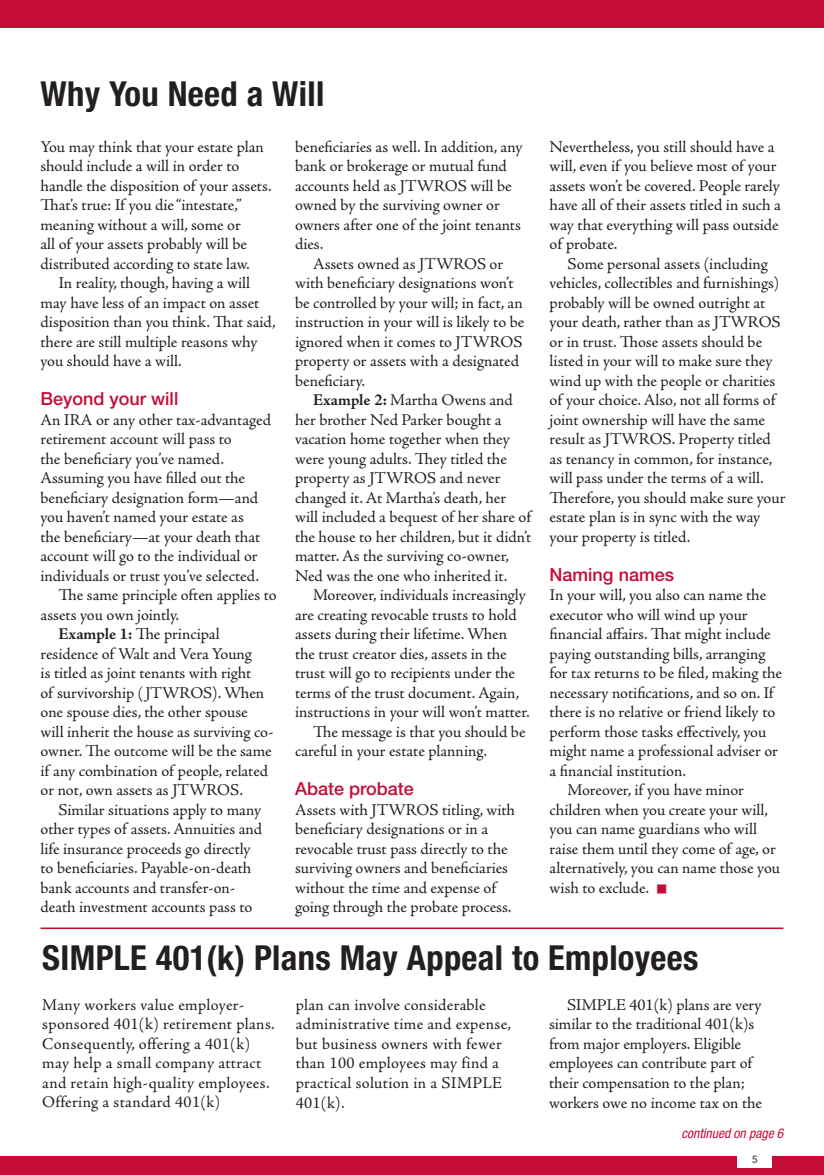
<style>
.page{position:relative;width:824px;height:1175px;background:#fff}
.page>*{position:absolute;margin:0;border:0;box-sizing:border-box;transform-origin:0 0}
.t1{font:700 condensed 34.5px "Helvetica Neue";letter-spacing:.01em;color:#231f20}
.t2{font:500 18px "Helvetica Neue";color:#c40c37}
.t3{font:16.5px/19.5px "Adobe Jenson Pro";letter-spacing:-.005em;color:#231f20}
.t4{font:16.5px/19.5px "Adobe Jenson Pro";letter-spacing:.02em;color:#231f20}
.t5{font:italic condensed 13.5px "Helvetica Neue";color:#c40c37}
.t6{font:800 10.5px "Avenir";color:#636366}
.s1{font-weight:700}
</style>
<div class="page">
<div style="left:0;top:0;width:824px;height:27px;background:#c40c37"></div>
<div style="left:0;top:1156px;width:824px;height:18px;background:#c40c37"></div>
<div style="left:737px;top:1149px;width:35px;height:19px;background:#fff"></div>
<hr style="left:40px;top:927px;width:743px;height:2px;background:#b50e1a">
<h1 class="t1" style="left:40px;top:73px;width:285px">Why You Need a Will</h1>
<p class="t3" style="left:40px;top:137px;width:232px">You may think that your estate plan should include a will in order to handle the disposition of your assets.<br>That’s true: If you die “intestate,” meaning without a will, some or<br>all of your assets probably will be distributed according to state law.</p>
<p class="t3" style="left:40px;top:273px;width:237px;text-indent:18px">In reality, though, having a will may have less of an impact on asset disposition than you think. That said, there are still multiple reasons why you should have a will.</p>
<p class="t2" style="left:40px;top:388px;width:139px">Beyond your will</p>
<p class="t3" style="left:40px;top:410px;width:232px">An IRA or any other tax-advantaged</p>
<p class="t3" style="left:40px;top:429px;width:193px">retirement account will pass to</p>
<p class="t3" style="left:40px;top:449px;width:185px">the beneficiary you’ve named.</p>
<p class="t3" style="left:40px;top:468px;width:206px">Assuming you have filled out the</p>
<p class="t3" style="left:40px;top:488px;width:219px">beneficiary designation form—and</p>
<p class="t3" style="left:40px;top:507px;width:205px">you haven’t named your estate as</p>
<p class="t3" style="left:40px;top:527px;width:221px">the beneficiary—at your death that</p>
<p class="t3" style="left:40px;top:546px;width:218px">account will go to the individual or</p>
<p class="t3" style="left:40px;top:566px;width:220px">individuals or trust you’ve selected.</p>
<p class="t3" style="left:59px;top:585px;width:219px">The same principle often applies to</p>
<p class="t3" style="left:40px;top:605px;width:140px">assets you own jointly.</p>
<p class="t3" style="left:59px;top:624px;width:163px"><span class="s1">Example 1:</span> The principal</p>
<p class="t3" style="left:40px;top:644px;width:213px">residence of Walt and Vera Young</p>
<p class="t3" style="left:40px;top:663px;width:212px">is titled as joint tenants with right</p>
<p class="t3" style="left:40px;top:683px;width:225px">of survivorship ( JTWROS). When</p>
<p class="t3" style="left:40px;top:702px;width:209px">one spouse dies, the other spouse</p>
<p class="t3" style="left:40px;top:722px;width:235px">will inherit the house as surviving co-</p>
<p class="t3" style="left:40px;top:741px;width:233px">owner. The outcome will be the same</p>
<p class="t3" style="left:40px;top:761px;width:229px">if any combination of people, related</p>
<p class="t3" style="left:40px;top:780px;width:204px">or not, own assets as JTWROS.</p>
<p class="t3" style="left:59px;top:800px;width:204px">Similar situations apply to many</p>
<p class="t3" style="left:40px;top:819px;width:223px">other types of assets. Annuities and</p>
<p class="t3" style="left:40px;top:839px;width:212px">life insurance proceeds go directly</p>
<p class="t3" style="left:40px;top:858px;width:212px">to beneficiaries. Payable-on-death</p>
<p class="t3" style="left:40px;top:878px;width:196px">bank accounts and transfer-on-</p>
<p class="t3" style="left:40px;top:897px;width:213px">death investment accounts pass to</p>
<p class="t3" style="left:295px;top:137px;width:229px">beneficiaries as well. In addition, any bank or brokerage or mutual fund accounts held as JTWROS will be owned by the surviving owner or owners after one of the joint tenants dies.</p>
<p class="t3" style="left:295px;top:254px;width:231px;text-indent:18px">Assets owned as JTWROS or with beneficiary designations won’t be controlled by your will; in fact, an instruction in your will is likely to be ignored when it comes to JTWROS property or assets with a designated beneficiary.</p>
<p class="t3" style="left:295px;top:391px;width:238px;text-indent:18px"><span class="s1">Example 2:</span> Martha Owens and her brother Ned Parker bought a vacation home together when they were young adults. They titled the property as JTWROS and never changed it. At Martha’s death, her will included a bequest of her share of the house to her children, but it didn’t matter. As the surviving co-owner, Ned was the one who inherited it.</p>
<p class="t3" style="left:313px;top:586px;width:214px">Moreover, individuals increasingly</p>
<p class="t3" style="left:295px;top:605px;width:223px">are creating revocable trusts to hold</p>
<p class="t3" style="left:295px;top:625px;width:213px">assets during their lifetime. When</p>
<p class="t3" style="left:295px;top:644px;width:213px">the trust creator dies, assets in the</p>
<p class="t3" style="left:295px;top:664px;width:221px">trust will go to recipients under the</p>
<p class="t3" style="left:295px;top:683px;width:226px">terms of the trust document. Again,</p>
<p class="t3" style="left:295px;top:703px;width:236px">instructions in your will won’t matter.</p>
<p class="t3" style="left:313px;top:722px;width:214px">The message is that you should be</p>
<p class="t3" style="left:295px;top:742px;width:193px">careful in your estate planning.</p>
<p class="t2" style="left:295px;top:778px;width:120px">Abate probate</p>
<p class="t3" style="left:295px;top:800px;width:221px">Assets with JTWROS titling, with beneficiary designations or in a revocable trust pass directly to the surviving owners and beneficiaries without the time and expense of going through the probate process.</p>
<p class="t3" style="left:549px;top:137px;width:233px">Nevertheless, you still should have a will, even if you believe most of your assets won’t be covered. People rarely have all of their assets titled in such a way that everything will pass outside of probate.</p>
<p class="t3" style="left:549px;top:254px;width:237px;text-indent:18px">Some personal assets (including vehicles, collectibles and furnishings) probably will be owned outright at your death, rather than as JTWROS or in trust. Those assets should be listed in your will to make sure they wind up with the people or charities of your choice. Also, not all forms of joint ownership will have the same result as JTWROS. Property titled as tenancy in common, for instance, will pass under the terms of a will.<br>Therefore, you should make sure your estate plan is in sync with the way your property is titled.</p>
<p class="t2" style="left:549px;top:563px;width:126px">Naming names</p>
<p class="t3" style="left:549px;top:585px;width:218px">In your will, you also can name the</p>
<p class="t3" style="left:549px;top:605px;width:200px">executor who will wind up your</p>
<p class="t3" style="left:549px;top:624px;width:223px">financial affairs. That might include</p>
<p class="t3" style="left:549px;top:644px;width:217px">paying outstanding bills, arranging</p>
<p class="t3" style="left:549px;top:663px;width:234px">for tax returns to be filed, making the</p>
<p class="t3" style="left:549px;top:683px;width:225px">necessary notifications, and so on. If</p>
<p class="t3" style="left:549px;top:702px;width:227px">there is no relative or friend likely to</p>
<p class="t3" style="left:549px;top:722px;width:218px">perform those tasks effectively, you</p>
<p class="t3" style="left:549px;top:741px;width:230px">might name a professional adviser or</p>
<p class="t3" style="left:549px;top:761px;width:138px">a financial institution.</p>
<p class="t3" style="left:567px;top:780px;width:178px">Moreover, if you have minor</p>
<p class="t3" style="left:549px;top:800px;width:220px">children when you create your will,</p>
<p class="t3" style="left:549px;top:819px;width:209px">you can name guardians who will</p>
<p class="t3" style="left:549px;top:839px;width:228px">raise them until they come of age, or</p>
<p class="t3" style="left:549px;top:858px;width:232px">alternatively, you can name those you</p>
<p class="t3" style="left:549px;top:878px;width:101px">wish to exclude.</p>
<h1 class="t1" style="left:42px;top:936px;width:657px">SIMPLE 401(k) Plans May Appeal to Employees</h1>
<p class="t4" style="left:42px;top:995px;width:234px">Many workers value employer&shy;sponsored 401(k) retirement plans.<br>Consequently, offering a 401(k) may help a small company attract and retain high-quality employees.<br>Offering a standard 401(k)</p>
<p class="t4" style="left:295px;top:995px;width:217px">plan can involve considerable administrative time and expense, but business owners with fewer than 100 employees may find a practical solution in a SIMPLE<br>401(k).</p>
<p class="t3" style="left:549px;top:995px;width:215px;text-indent:18px">SIMPLE 401(k) plans are very similar to the traditional 401(k)s from major employers. Eligible employees can contribute part of their compensation to the plan; workers owe no income tax on the</p>
<p class="t5" style="left:681px;top:1125px;width:104px">continued on page 6</p>
<p class="t6" style="left:751px;top:1152px;width:8px">5</p>
</div>
